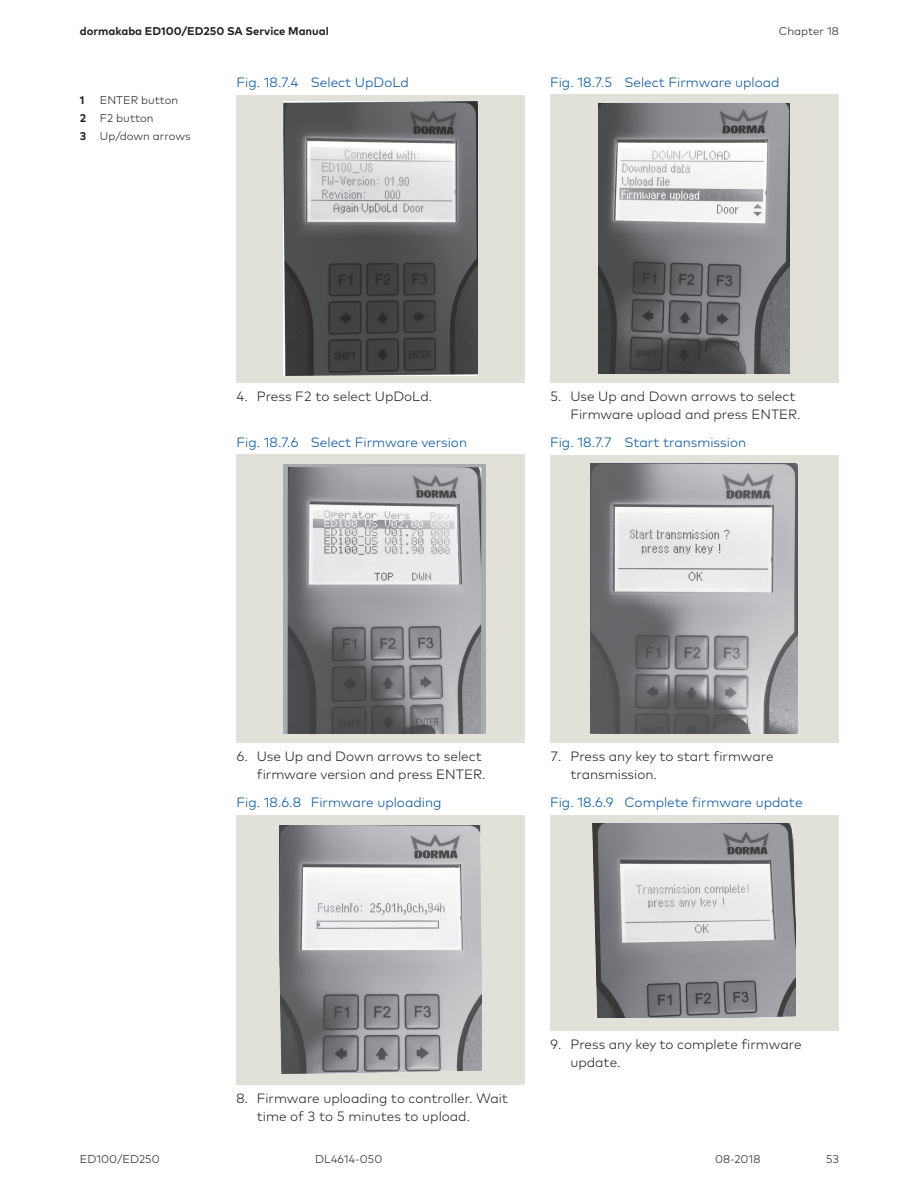
<style>
.page{position:relative;width:918px;height:1188px;background:#fff}
.page>*{position:absolute;margin:0;border:0;box-sizing:border-box;transform-origin:0 0}
.Body_Text_9pt_12pt_R{font:300 13.5px/18px "Mark Pro";color:#231f20}
.Figure_number_7_5pt{font:300 13.5px "Mark Pro";color:#01519b}
.Caption_7_5pt_9_5pt{font:300 11.25px "Mark Pro";color:#231f20}
.Caption_7_5pt_9_5pt-2{font:700 11.25px "Mark Pro";color:#231f20}
.s1{font-weight:700}
</style>
<div class="page">
<div style="left:550px;top:815px;width:288px;height:216px;background:#e2e1d9"></div>
<div style="left:550px;top:455px;width:288px;height:288px;background:#e2e1d9"></div>
<div style="left:237px;top:815px;width:288px;height:269px;background:#e2e1d9"></div>
<div style="left:237px;top:455px;width:288px;height:288px;background:#e2e1d9"></div>
<div style="left:550px;top:94px;width:288px;height:289px;background:#e2e1d9"></div>
<div style="left:237px;top:95px;width:288px;height:288px;background:#e2e1d9"></div>
<img style="left:283px;top:102px;width:195px;height:273px">
<img style="left:599px;top:104px;width:191px;height:270px">
<img style="left:284px;top:464px;width:201px;height:270px">
<img style="left:591px;top:463px;width:206px;height:271px">
<img style="left:280px;top:825px;width:201px;height:249px">
<img style="left:593px;top:824px;width:203px;height:193px">
<p class="Caption_7_5pt_9_5pt-2" style="left:80px;top:22px;width:250px">dormakaba ED100/ED250 SA Service Manual</p>
<p class="Caption_7_5pt_9_5pt" style="left:779px;top:22px;width:61px">Chapter 18</p>
<p class="Caption_7_5pt_9_5pt-2" style="left:80px;top:91px;width:6px">1</p>
<p class="Caption_7_5pt_9_5pt" style="left:100px;top:91px;width:80px">ENTER button</p>
<p class="Caption_7_5pt_9_5pt" style="left:80px;top:109px;width:75px"><span class="s1">2</span> F2 button</p>
<p class="Caption_7_5pt_9_5pt" style="left:80px;top:127px;width:112px"><span class="s1">3</span> Up/down arrows</p>
<p class="Figure_number_7_5pt" style="left:237px;top:72px;width:174px">Fig. 18.7.4 Select UpDoLd</p>
<p class="Figure_number_7_5pt" style="left:550px;top:72px;width:231px">Fig. 18.7.5 Select Firmware upload</p>
<p class="Body_Text_9pt_12pt_R" style="left:237px;top:386px;width:197px">4. Press F2 to select UpDoLd.</p>
<p class="Figure_number_7_5pt" style="left:237px;top:432px;width:232px">Fig. 18.7.6 Select Firmware version</p>
<p class="Body_Text_9pt_12pt_R" style="left:570px;top:386px;width:232px;text-indent:-20px">5. Use Up and Down arrows to select<br>Firmware upload and press ENTER.</p>
<p class="Figure_number_7_5pt" style="left:550px;top:432px;width:197px">Fig. 18.7.7 Start transmission</p>
<p class="Body_Text_9pt_12pt_R" style="left:237px;top:746px;width:251px;text-align:right">6. Use Up and Down arrows to select firmware version and press ENTER.</p>
<p class="Figure_number_7_5pt" style="left:237px;top:792px;width:206px">Fig. 18.6.8 Firmware uploading</p>
<p class="Body_Text_9pt_12pt_R" style="left:570px;top:746px;width:205px;text-indent:-20px">7. Press any key to start firmware transmission.</p>
<p class="Figure_number_7_5pt" style="left:550px;top:792px;width:254px">Fig. 18.6.9 Complete firmware update</p>
<p class="Body_Text_9pt_12pt_R" style="left:257px;top:1088px;width:253px;text-indent:-20px">8. Firmware uploading to controller. Wait time of 3 to 5 minutes to upload.</p>
<p class="Body_Text_9pt_12pt_R" style="left:570px;top:1034px;width:233px;text-indent:-20px">9. Press any key to complete firmware update.</p>
<p class="Caption_7_5pt_9_5pt" style="left:80px;top:1150px;width:81px">ED100/ED250</p>
<p class="Caption_7_5pt_9_5pt" style="left:315px;top:1150px;width:69px">DL4614-050</p>
<p class="Caption_7_5pt_9_5pt" style="left:715px;top:1150px;width:47px">08-2018</p>
<p class="Caption_7_5pt_9_5pt" style="left:826px;top:1150px;width:14px">53</p>
</div>
